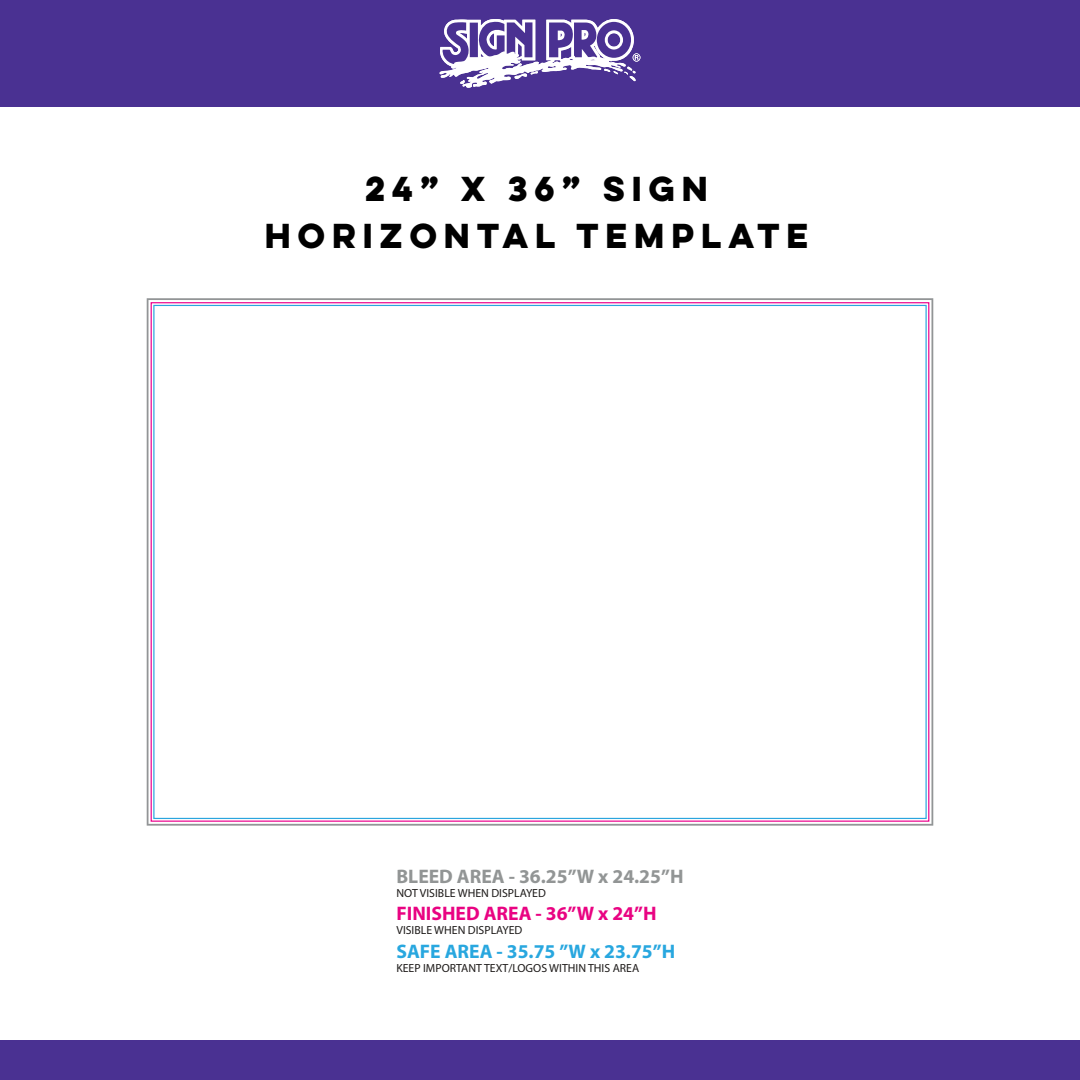
<style>
.page{position:relative;width:1080px;height:1080px;background:#fff}
.page>*{position:absolute;margin:0;border:0;box-sizing:border-box;transform-origin:0 0}
.t1{font:700 31.02px/47px "Lulo Clean W01 One";color:#000;text-align:center}
.t2{font:700 19.62px "Myriad Pro";color:#929595}
.t3{font:700 19.62px "Myriad Pro";color:#28a7df}
.t4{font:700 19.62px "Myriad Pro";color:#e90382}
.t5{font:11.79px "Myriad Pro";color:#1e1b1a}
</style>
<div class="page">
<svg style="left:147px;top:298px;width:786px;height:528px"></svg>
<div style="left:0;top:0;width:1080px;height:107px;background:#4a3192"></div>
<svg style="left:439px;top:19px;width:201px;height:69px"></svg>
<div style="left:0;top:1040px;width:1080px;height:40px;background:#4a3192"></div>
<h1 class="t1" style="left:265px;top:165px;width:552px">24” X 36” SIGN<br>HORIZONTAL TEMPLATE</h1>
<h2 class="t2" style="left:396px;top:863px;width:289px">BLEED AREA - 36.25”W x 24.25”H</h2>
<p class="t5" style="left:396px;top:886px;width:151px">NOT VISIBLE WHEN DISPLAYED</p>
<h2 class="t4" style="left:396px;top:901px;width:262px">FINISHED AREA - 36”W x 24”H</h2>
<p class="t5" style="left:396px;top:923px;width:127px">VISIBLE WHEN DISPLAYED</p>
<h2 class="t3" style="left:396px;top:938px;width:280px">SAFE AREA - 35.75 ”W x 23.75”H</h2>
<p class="t5" style="left:396px;top:961px;width:244px">KEEP IMPORTANT TEXT/LOGOS WITHIN THIS AREA</p>
</div>
